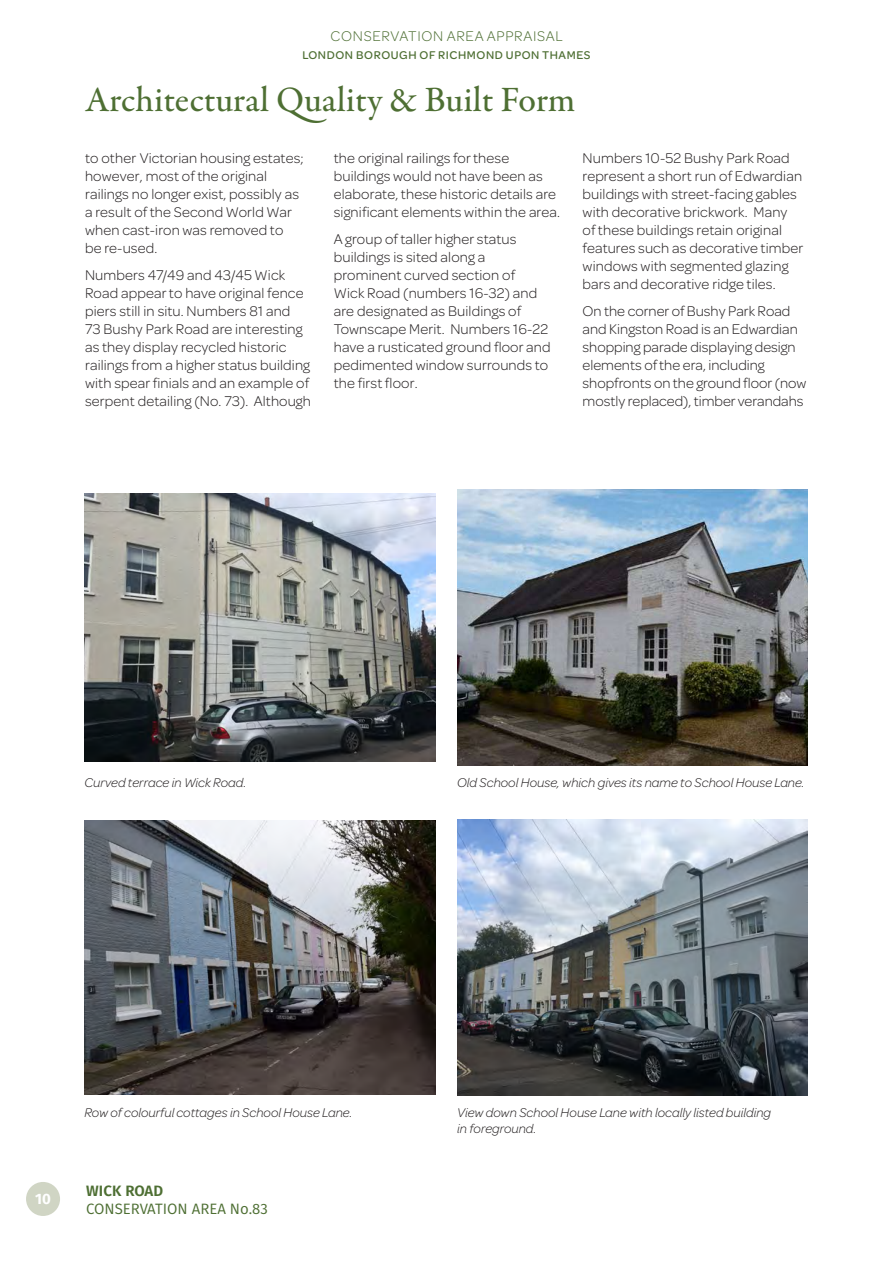
<style>
.page{position:relative;width:893px;height:1263px;background:#fff}
.page>*{position:absolute;margin:0;border:0;box-sizing:border-box;transform-origin:0 0}
.t1{font:500 36px "Garamond Premr Pro";color:#4e6f33}
.t2{font:300 15px/18px "Omnes";letter-spacing:.01em;color:#231f20}
.t3{font:300 15px "Omnes";letter-spacing:.05em;color:#4e6f33}
.t4{font:15px "Fira Sans";color:#4e6f33}
.t5{font:600 15px "Fira Sans";letter-spacing:.01em;color:#4e6f33}
.t6{font:700 15px "Fira Sans";color:#fff}
.t7{font:italic 300 13.5px/16.2px "Omnes";color:#231f20}
.t8{font:500 12px "Omnes";letter-spacing:.05em;color:#4e6f33}
</style>
<div class="page">
<div style="left:26px;top:1182px;width:34px;height:34px;background:#d0d5c4;border-radius:50%"></div>
<img style="left:84px;top:820px;width:351px;height:274px">
<img style="left:84px;top:493px;width:351px;height:268px">
<img style="left:457px;top:819px;width:351px;height:276px">
<img style="left:458px;top:489px;width:350px;height:276px">
<p class="t3" style="left:330px;top:26px;width:234px">CONSERVATION AREA APPRAISAL</p>
<p class="t8" style="left:302px;top:46px;width:290px">LONDON BOROUGH OF RICHMOND UPON THAMES</p>
<h1 class="t1" style="left:85px;top:78px;width:492px">Architectural Quality &amp; Built Form</h1>
<p class="t2" style="left:85px;top:148px;width:220px">to other Victorian housing estates; however, most of the original railings no longer exist, possibly as a result of the Second World War when cast-iron was removed to<br>be re-used.</p>
<p class="t2" style="left:85px;top:265px;width:227px">Numbers 47/49 and 43/45 Wick Road appear to have original fence piers still in situ. Numbers 81 and<br>73 Bushy Park Road are interesting as they display recycled historic railings from a higher status building with spear finials and an example of serpent detailing (No. 73). Although</p>
<p class="t2" style="left:334px;top:148px;width:228px">the original railings for these buildings would not have been as elaborate, these historic details are significant elements within the area.</p>
<p class="t2" style="left:334px;top:229px;width:218px">A group of taller higher status buildings is sited along a prominent curved section of<br>Wick Road (numbers 16-32) and are designated as Buildings of<br>Townscape Merit. Numbers 16-22 have a rusticated ground floor and pedimented window surrounds to the first floor.</p>
<p class="t2" style="left:583px;top:148px;width:222px">Numbers 10-52 Bushy Park Road represent a short run of Edwardian buildings with street-facing gables with decorative brickwork. Many of these buildings retain original features such as decorative timber windows with segmented glazing bars and decorative ridge tiles.</p>
<p class="t2" style="left:583px;top:301px;width:225px">On the corner of Bushy Park Road and Kingston Road is an Edwardian shopping parade displaying design elements of the era, including shopfronts on the ground floor (now mostly replaced), timber verandahs</p>
<p class="t7" style="left:84px;top:773px;width:163px">Curved terrace in Wick Road.</p>
<p class="t7" style="left:457px;top:773px;width:349px">Old School House, which gives its name to School House Lane.</p>
<p class="t6" style="left:35px;top:1188px;width:17px">10</p>
<p class="t7" style="left:84px;top:1103px;width:269px">Row of colourful cottages in School House Lane.</p>
<p class="t5" style="left:86px;top:1180px;width:79px">WICK ROAD</p>
<p class="t4" style="left:86px;top:1198px;width:183px">CONSERVATION AREA No.83</p>
<p class="t7" style="left:457px;top:1103px;width:316px">View down School House Lane with locally listed building in foreground.</p>
</div>
